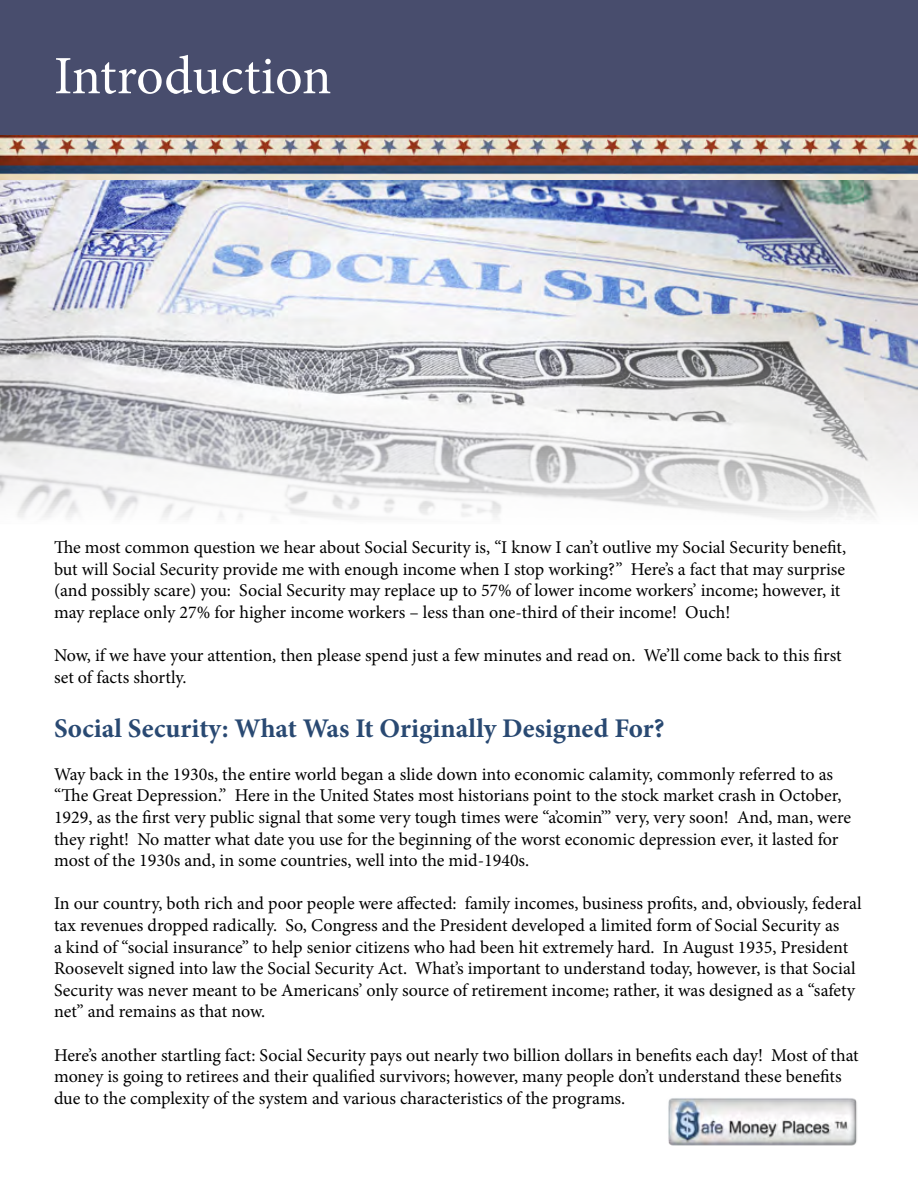
<style>
.page{position:relative;width:918px;height:1188px;background:#fff}
.page>*{position:absolute;margin:0;border:0;box-sizing:border-box;transform-origin:0 0}
.t1{font:54px "Minion Pro";color:#fff}
.t2{font:700 27px "Minion Pro";color:#294972}
.t3{font:18px/21.6px "Minion Pro";color:#000}
</style>
<div class="page">
<img style="left:0;top:180px;width:918px;height:338px">
<img style="left:0;top:135px;width:918px;height:45px">
<div style="left:0;top:0;width:918px;height:135px;background:#484d6d"></div>
<img style="left:668px;top:1098px;width:189px;height:48px">
<h1 class="t1" style="left:54px;top:40px;width:279px">Introduction</h1>
<p class="t3" style="left:54px;top:536px;width:794px">The most common question we hear about Social Security is, “I know I can’t outlive my Social Security benefit, but will Social Security provide me with enough income when I stop working?” Here’s a fact that may surprise (and possibly scare) you: Social Security may replace up to 57% of lower income workers’ income; however, it may replace only 27% for higher income workers – less than one-third of their income! Ouch!</p>
<p class="t3" style="left:54px;top:644px;width:789px">Now, if we have your attention, then please spend just a few minutes and read on. We’ll come back to this first set of facts shortly.</p>
<h2 class="t2" style="left:54px;top:709px;width:612px">Social Security: What Was It Originally Designed For?</h2>
<p class="t3" style="left:54px;top:763px;width:799px">Way back in the 1930s, the entire world began a slide down into economic calamity, commonly referred to as “The Great Depression.” Here in the United States most historians point to the stock market crash in October, 1929, as the first very public signal that some very tough times were “a’comin’” very, very soon! And, man, were they right! No matter what date you use for the beginning of the worst economic depression ever, it lasted for most of the 1930s and, in some countries, well into the mid-1940s.</p>
<p class="t3" style="left:54px;top:893px;width:809px">In our country, both rich and poor people were affected: family incomes, business profits, and, obviously, federal tax revenues dropped radically. So, Congress and the President developed a limited form of Social Security as<br>a kind of “social insurance” to help senior citizens who had been hit extremely hard. In August 1935, President Roosevelt signed into law the Social Security Act. What’s important to understand today, however, is that Social Security was never meant to be Americans’ only source of retirement income; rather, it was designed as a “safety net” and remains as that now.</p>
<p class="t3" style="left:54px;top:1044px;width:806px">Here’s another startling fact: Social Security pays out nearly two billion dollars in benefits each day! Most of that money is going to retirees and their qualified survivors; however, many people don’t understand these benefits due to the complexity of the system and various characteristics of the programs.</p>
</div>
